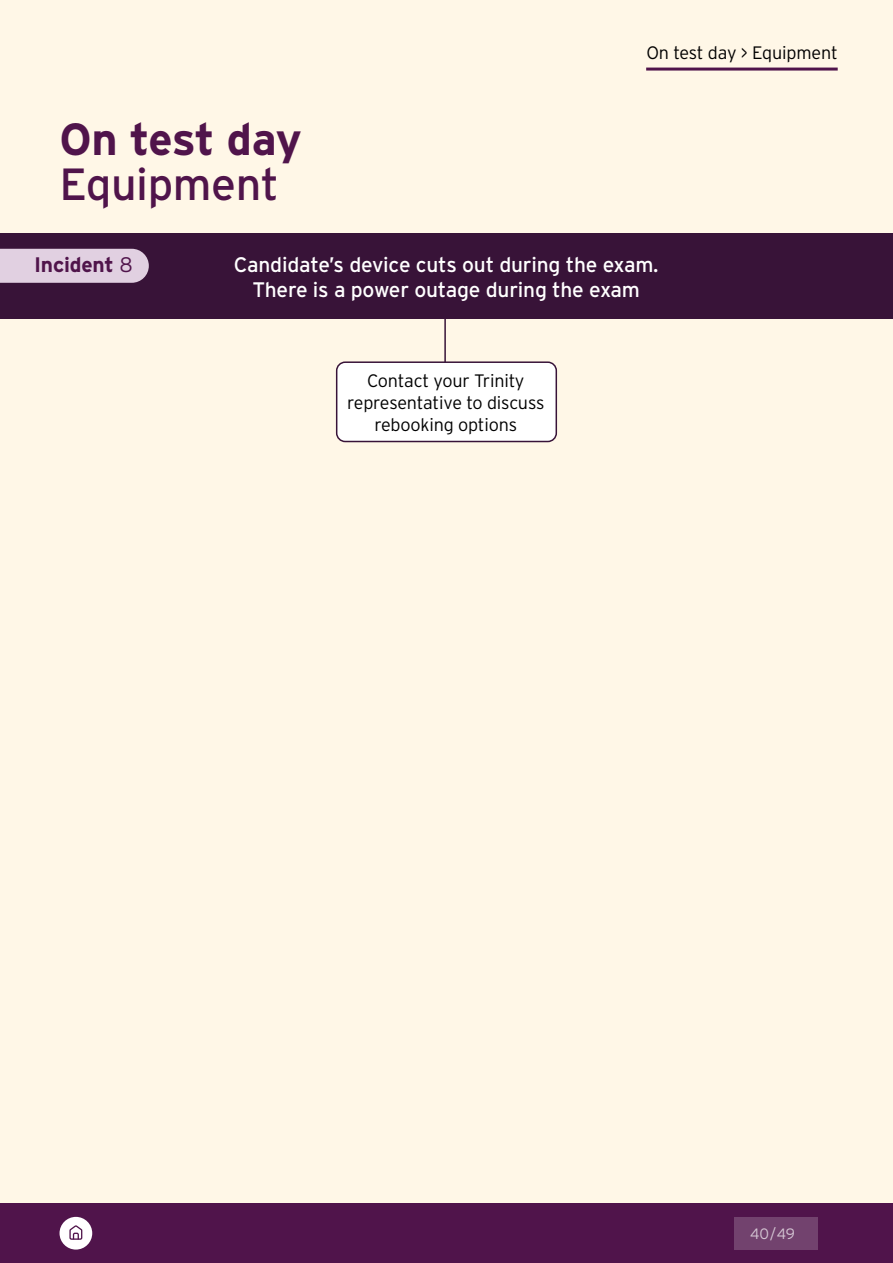
<style>
.page{position:relative;width:893px;height:1263px;background:#fff}
.page>*{position:absolute;margin:0;border:0;box-sizing:border-box;transform-origin:0 0}
.t1{font:700 45px "Interstate";letter-spacing:-.02em;color:#50144b}
.t2{font:45px "Interstate";letter-spacing:-.01em;color:#50144b}
.t3{font:21px/25.5px "Interstate";letter-spacing:-.01em;color:#fff;text-align:center}
.t4{font:700 21px "Interstate";letter-spacing:-.01em;color:#50144b}
.t5{font:300 18px/21.6px "Interstate";letter-spacing:-.01em;color:#000;text-align:center}
.t6{font:300 15px "Interstate";color:#fff}
.s1{font-weight:300}
</style>
<div class="page">
<div style="left:0;top:0;width:893px;height:1203px;background:#fff7e7"></div>
<hr style="left:444px;top:266px;width:2px;height:135px;background:#381338">
<div style="left:0;top:234px;width:893px;height:85px;background:#381338"></div>
<div style="left:0;top:249px;width:149px;height:34px;background:#e1d0e1"></div>
<div style="left:337px;top:362px;width:219px;height:79px;background:#fff;border-radius:9px"></div>
<div style="left:336px;top:361px;width:221px;height:81px;border:2px solid #381338;border-radius:9px"></div>
<hr style="left:646px;top:68px;width:192px;height:3px;background:#50144b">
<div style="left:0;top:1203px;width:893px;height:60px;background:#50144b"></div>
<div style="left:60px;top:1217px;width:32px;height:32px;background:#fff;border-radius:50%"></div>
<svg style="left:69px;top:1225px;width:14px;height:15px"></svg>
<div style="left:734px;top:1217px;width:83px;height:32px;background:#72426e"></div>
<h1 class="t1" style="left:60px;top:114px;width:244px">On test day</h1>
<h1 class="t2" style="left:60px;top:159px;width:221px">Equipment</h1>
<p class="t5" style="left:646px;top:42px;width:193px">On test day &gt; Equipment</p>
<p class="t4" style="left:34px;top:253px;width:100px">Incident <span class="s1">8</span></p>
<p class="t3" style="left:234px;top:252px;width:426px">Candidate’s device cuts out during the exam.<br>There is a power outage during the exam</p>
<p class="t5" style="left:347px;top:370px;width:199px">Contact your Trinity representative to discuss rebooking options</p>
<p class="t6" style="left:750px;top:1225px;width:46px">40/49</p>
</div>
